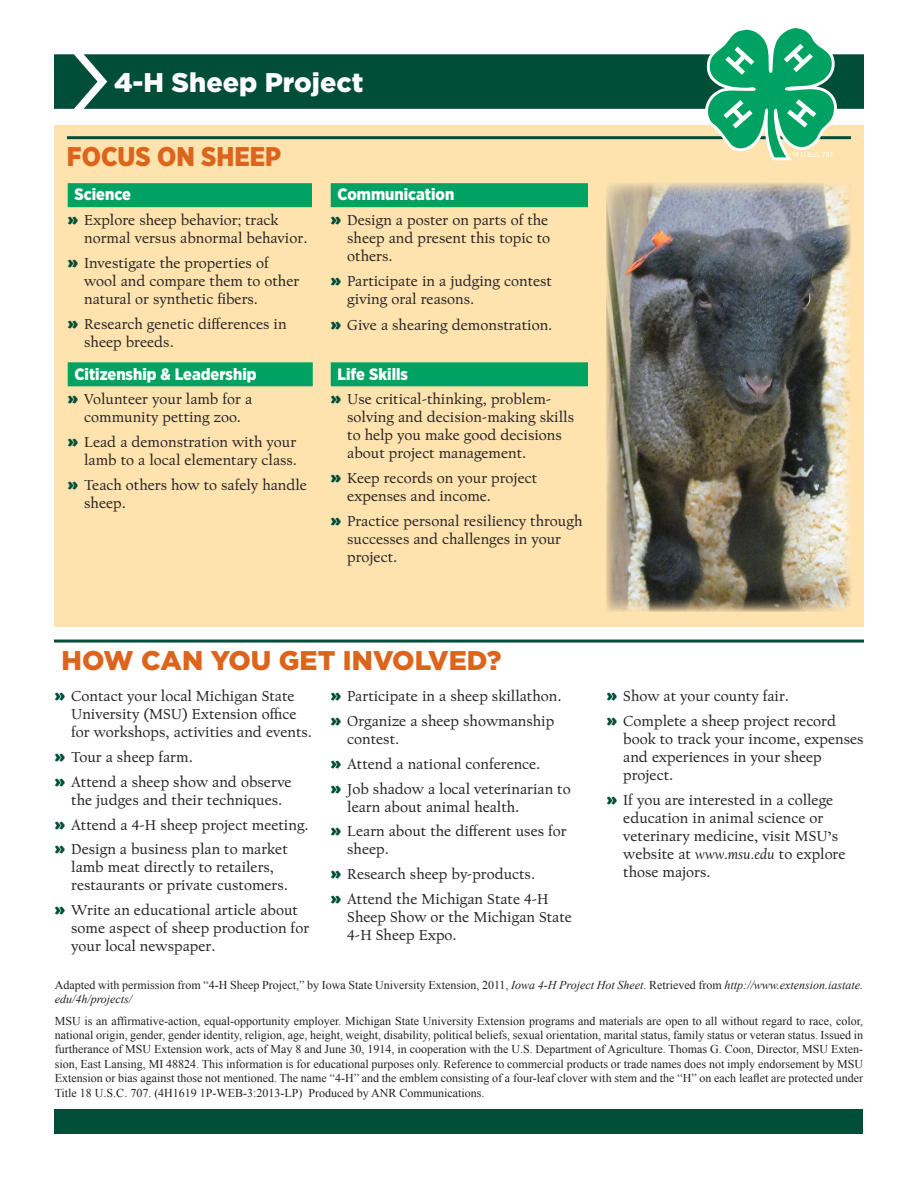
<style>
.page{position:relative;width:918px;height:1188px;background:#fff}
.page>*{position:absolute;margin:0;border:0;box-sizing:border-box;transform-origin:0 0}
.Subhead1{font:900 27px "Gotham";color:#dc641c}
.Subhead1-2{font:900 27px "Gotham";color:#fff}
.Subhead1-3{font:900 27px "Gotham Narrow";color:#dc641c}
.Subhead2{font:900 16.5px "Gotham Narrow";color:#fff}
.t1{font:15px/18px "Californian FB Text";color:#231f20}
.Indicia{font:12px/14.4px "Times New Roman";color:#231f20}
.s1{font-family:"Gotham";font-weight:900;font-size:16.5px;color:#004e38}
.s2{font-style:italic}
</style>
<div class="page">
<div style="left:54px;top:125px;width:810px;height:501px;background:#fee3af"></div>
<hr style="left:67px;top:136px;width:784px;height:3px;background:#004e38">
<img style="left:606px;top:183px;width:245px;height:428px">
<div style="left:54px;top:54px;width:810px;height:55px;background:#004e38"></div>
<hr style="left:114px;top:62px;width:547px;height:3px;background:#004e38">
<hr style="left:54px;top:640px;width:810px;height:3px;background:#004e38">
<svg style="left:705px;top:28px;width:132px;height:132px"></svg>
<div style="left:55px;top:1109px;width:808px;height:24px;background:#004e38"></div>
<div style="left:68px;top:183px;width:244px;height:24px;background:#00a261"></div>
<div style="left:331px;top:183px;width:257px;height:24px;background:#00a261"></div>
<div style="left:68px;top:362px;width:245px;height:24px;background:#00a261"></div>
<div style="left:331px;top:362px;width:257px;height:24px;background:#00a261"></div>
<p class="Subhead1-2" style="left:114px;top:64px;width:251px">4-H Sheep Project</p>
<p class="Subhead1-3" style="left:67px;top:139px;width:216px">FOCUS ON SHEEP</p>
<p class="Subhead2" style="left:74px;top:184px;width:58px">Science</p>
<p class="t1" style="left:84px;top:212px;width:225px;text-indent:-16px"><span class="s1">»</span> Explore sheep behavior; track normal versus abnormal behavior.</p>
<p class="t1" style="left:84px;top:254px;width:217px;text-indent:-16px"><span class="s1">»</span> Investigate the properties of wool and compare them to other natural or synthetic fibers.</p>
<p class="t1" style="left:84px;top:315px;width:204px;text-indent:-16px"><span class="s1">»</span> Research genetic differences in sheep breeds.</p>
<p class="Subhead2" style="left:74px;top:363px;width:184px">Citizenship &amp; Leadership</p>
<p class="t1" style="left:68px;top:391px;width:186px;text-align:center"><span class="s1">»</span> Volunteer your lamb for a community petting zoo.</p>
<p class="t1" style="left:68px;top:433px;width:231px;text-align:right"><span class="s1">»</span> Lead a demonstration with your lamb to a local elementary class.</p>
<p class="t1" style="left:84px;top:476px;width:224px;text-indent:-16px"><span class="s1">»</span> Teach others how to safely handle sheep.</p>
<p class="Subhead2" style="left:338px;top:184px;width:118px">Communication</p>
<p class="t1" style="left:347px;top:212px;width:205px;text-indent:-16px"><span class="s1">»</span> Design a poster on parts of the sheep and present this topic to others.</p>
<p class="t1" style="left:347px;top:272px;width:206px;text-indent:-16px"><span class="s1">»</span> Participate in a judging contest giving oral reasons.</p>
<p class="t1" style="left:331px;top:317px;width:223px"><span class="s1">»</span> Give a shearing demonstration.</p>
<p class="Subhead2" style="left:338px;top:363px;width:72px">Life Skills</p>
<p class="t1" style="left:347px;top:391px;width:228px;text-indent:-16px"><span class="s1">»</span> Use critical-thinking, problem&shy;solving and decision-making skills to help you make good decisions about project management.</p>
<p class="t1" style="left:347px;top:469px;width:191px;text-indent:-16px"><span class="s1">»</span> Keep records on your project expenses and income.</p>
<p class="t1" style="left:347px;top:512px;width:237px;text-indent:-16px"><span class="s1">»</span> Practice personal resiliency through successes and challenges in your project.</p>
<p class="Subhead1" style="left:61px;top:641px;width:442px">HOW CAN YOU GET INVOLVED?</p>
<p class="t1" style="left:71px;top:688px;width:242px;text-indent:-16px"><span class="s1">»</span> Contact your local Michigan State<br>University (MSU) Extension office for workshops, activities and events.</p>
<p class="t1" style="left:55px;top:749px;width:140px"><span class="s1">»</span> Tour a sheep farm.</p>
<p class="t1" style="left:55px;top:773px;width:238px;text-align:center"><span class="s1">»</span> Attend a sheep show and observe the judges and their techniques.</p>
<p class="t1" style="left:55px;top:816px;width:256px"><span class="s1">»</span> Attend a 4-H sheep project meeting.</p>
<p class="t1" style="left:71px;top:841px;width:218px;text-indent:-16px"><span class="s1">»</span> Design a business plan to market lamb meat directly to retailers, restaurants or private customers.</p>
<p class="t1" style="left:71px;top:902px;width:239px;text-indent:-16px"><span class="s1">»</span> Write an educational article about some aspect of sheep production for your local newspaper.</p>
<p class="t1" style="left:331px;top:688px;width:232px"><span class="s1">»</span> Participate in a sheep skillathon.</p>
<p class="t1" style="left:347px;top:713px;width:209px;text-indent:-16px"><span class="s1">»</span> Organize a sheep showmanship contest.</p>
<p class="t1" style="left:331px;top:755px;width:211px"><span class="s1">»</span> Attend a national conference.</p>
<p class="t1" style="left:347px;top:780px;width:225px;text-indent:-16px"><span class="s1">»</span> Job shadow a local veterinarian to learn about animal health.</p>
<p class="t1" style="left:347px;top:823px;width:221px;text-indent:-16px"><span class="s1">»</span> Learn about the different uses for sheep.</p>
<p class="t1" style="left:331px;top:866px;width:206px"><span class="s1">»</span> Research sheep by-products.</p>
<p class="t1" style="left:347px;top:890px;width:226px;text-indent:-16px"><span class="s1">»</span> Attend the Michigan State 4-H<br>Sheep Show or the Michigan State<br>4-H Sheep Expo.</p>
<p class="t1" style="left:607px;top:688px;width:184px"><span class="s1">»</span> Show at your county fair.</p>
<p class="t1" style="left:623px;top:713px;width:242px;text-indent:-16px"><span class="s1">»</span> Complete a sheep project record book to track your income, expenses and experiences in your sheep project.</p>
<p class="t1" style="left:623px;top:791px;width:224px;text-indent:-16px"><span class="s1">»</span> If you are interested in a college education in animal science or veterinary medicine, visit MSU’s website at <span class="s2">www.msu.edu</span> to explore those majors.</p>
<p class="Indicia" style="left:55px;top:978px;width:810px">Adapted with permission from “4-H Sheep Project,” by Iowa State University Extension, 2011, <span class="s2">Iowa 4-H Project Hot Sheet</span>. Retrieved from <span class="s2">http://www.extension.iastate. edu/4h/projects/</span></p>
<p class="Indicia" style="left:55px;top:1013px;width:810px;text-align:justify">MSU is an affirmative-action, equal-opportunity employer. Michigan State University Extension programs and materials are open to all without regard to race, color, national origin, gender, gender identity, religion, age, height, weight, disability, political beliefs, sexual orientation, marital status, family status or veteran status. Issued in furtherance of MSU Extension work, acts of May 8 and June 30, 1914, in cooperation with the U.S. Department of Agriculture. Thomas G. Coon, Director, MSU Exten&shy;sion, East Lansing, MI 48824. This information is for educational purposes only. Reference to commercial products or trade names does not imply endorsement by MSU Extension or bias against those not mentioned. The name “4-H” and the emblem consisting of a four-leaf clover with stem and the “H” on each leaflet are protected under Title 18 U.S.C. 707. (4H1619 1P-WEB-3:2013-LP) Produced by ANR Communications.</p>
</div>
